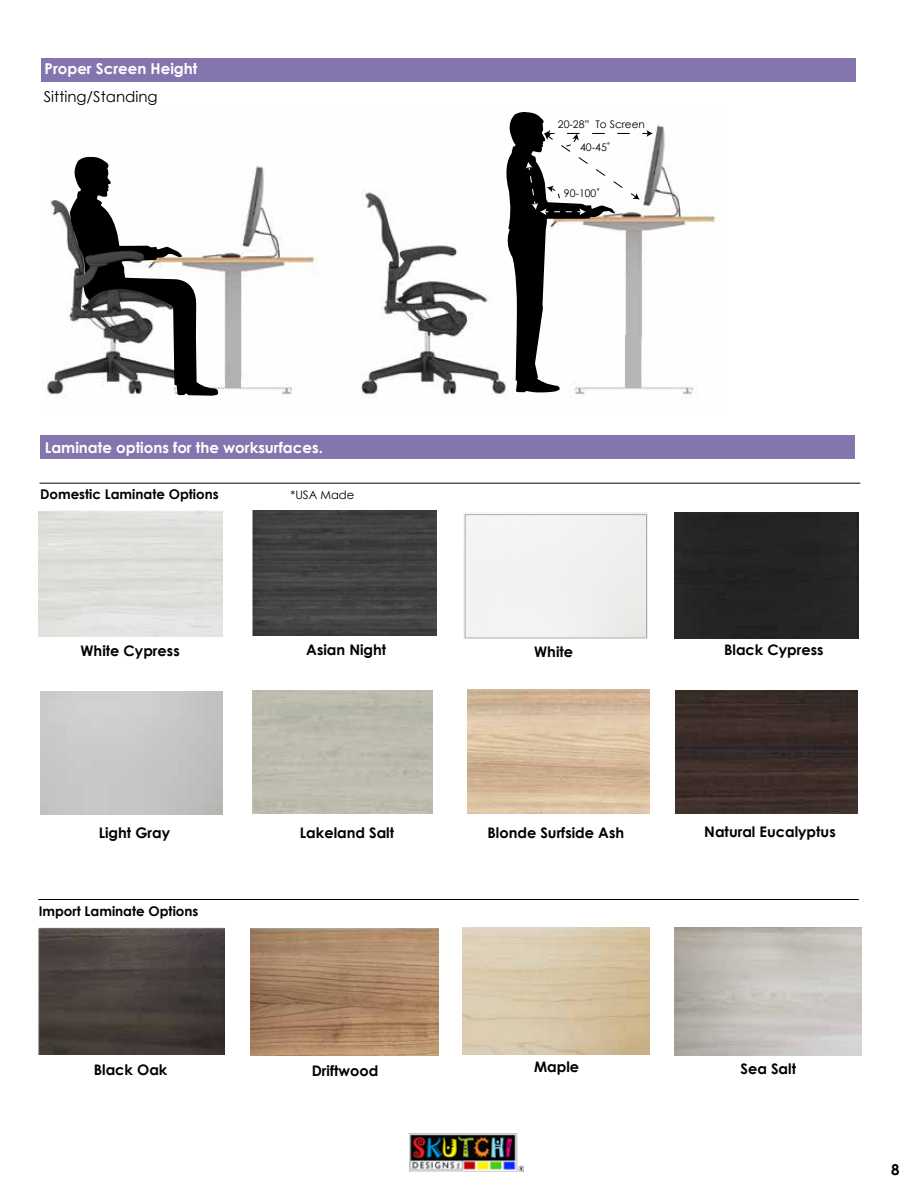
<style>
.page{position:relative;width:918px;height:1188px;background:#fff}
.page>*{position:absolute;margin:0;border:0;box-sizing:border-box;transform-origin:0 0}
.t1{font:700 15px "Century Gothic";color:#fff}
.t2{font:15px "Century Gothic";color:#000}
.t3{font:700 15px "Century Gothic";color:#000}
.t4{font:700 14.55px "Century Gothic";color:#000}
.t5{font:700 13.35px "Century Gothic";color:#000}
.t6{font:11.55px "Century Gothic";color:#000}
.t7{font:10.5px "Century Gothic";color:#000}
</style>
<div class="page">
<img style="left:409px;top:1134px;width:114px;height:38px">
<div style="left:41px;top:436px;width:814px;height:23px;background:#8475ae"></div>
<img style="left:42px;top:124px;width:674px;height:274px">
<svg style="left:70px;top:155px;width:149px;height:241px"></svg>
<img style="left:83px;top:286px;width:94px;height:30px">
<img style="left:72px;top:248px;width:75px;height:45px">
<svg style="left:503px;top:111px;width:150px;height:282px"></svg>
<div style="left:41px;top:58px;width:815px;height:24px;background:#8475ae"></div>
<div style="left:225px;top:377px;width:16px;height:11px;background:#b3b0ae"></div>
<div style="left:625px;top:335px;width:16px;height:53px;background:#b8b5b6"></div>
<div style="left:463px;top:513px;width:184px;height:125px;background:#f2f2f1"></div>
<div style="left:465px;top:514px;width:182px;height:124px;border:1px solid #ababab"></div>
<hr style="left:40px;top:483px;width:820px;height:1px;background:#000">
<img style="left:38px;top:928px;width:187px;height:126px">
<img style="left:250px;top:928px;width:189px;height:127px">
<img style="left:252px;top:511px;width:184px;height:125px">
<div style="left:675px;top:513px;width:184px;height:125px;background:#242424"></div>
<img style="left:676px;top:690px;width:182px;height:124px">
<hr style="left:38px;top:899px;width:821px;height:1px;background:#000">
<p class="t1" style="left:45px;top:57px;width:154px">Proper Screen Height</p>
<p class="t2" style="left:44px;top:86px;width:115px">Sitting/Standing</p>
<p class="t7" style="left:558px;top:117px;width:89px">20-28” To Screen</p>
<p class="t7" style="left:580px;top:140px;width:32px">40-45˚</p>
<p class="t7" style="left:564px;top:185px;width:38px">90-100˚</p>
<p class="t1" style="left:45px;top:436px;width:280px">Laminate options for the worksurfaces.</p>
<p class="t5" style="left:40px;top:484px;width:180px">Domestic Laminate Options</p>
<p class="t6" style="left:291px;top:487px;width:65px">*USA Made</p>
<p class="t4" style="left:81px;top:640px;width:101px">White Cypress</p>
<p class="t4" style="left:306px;top:639px;width:81px">Asian Night</p>
<p class="t4" style="left:534px;top:640px;width:40px">White</p>
<p class="t4" style="left:724px;top:639px;width:101px">Black Cypress</p>
<p class="t4" style="left:99px;top:822px;width:73px">Light Gray</p>
<p class="t5" style="left:39px;top:901px;width:161px">Import Laminate Options</p>
<p class="t4" style="left:300px;top:821px;width:96px">Lakeland Salt</p>
<p class="t4" style="left:487px;top:821px;width:138px">Blonde Surfside Ash</p>
<p class="t4" style="left:704px;top:821px;width:133px">Natural Eucalyptus</p>
<p class="t4" style="left:94px;top:1058px;width:75px">Black Oak</p>
<p class="t4" style="left:312px;top:1060px;width:68px">Driftwood</p>
<p class="t4" style="left:534px;top:1056px;width:47px">Maple</p>
<p class="t4" style="left:741px;top:1057px;width:57px">Sea Salt</p>
<p class="t3" style="left:891px;top:1159px;width:10px">8</p>
</div>
